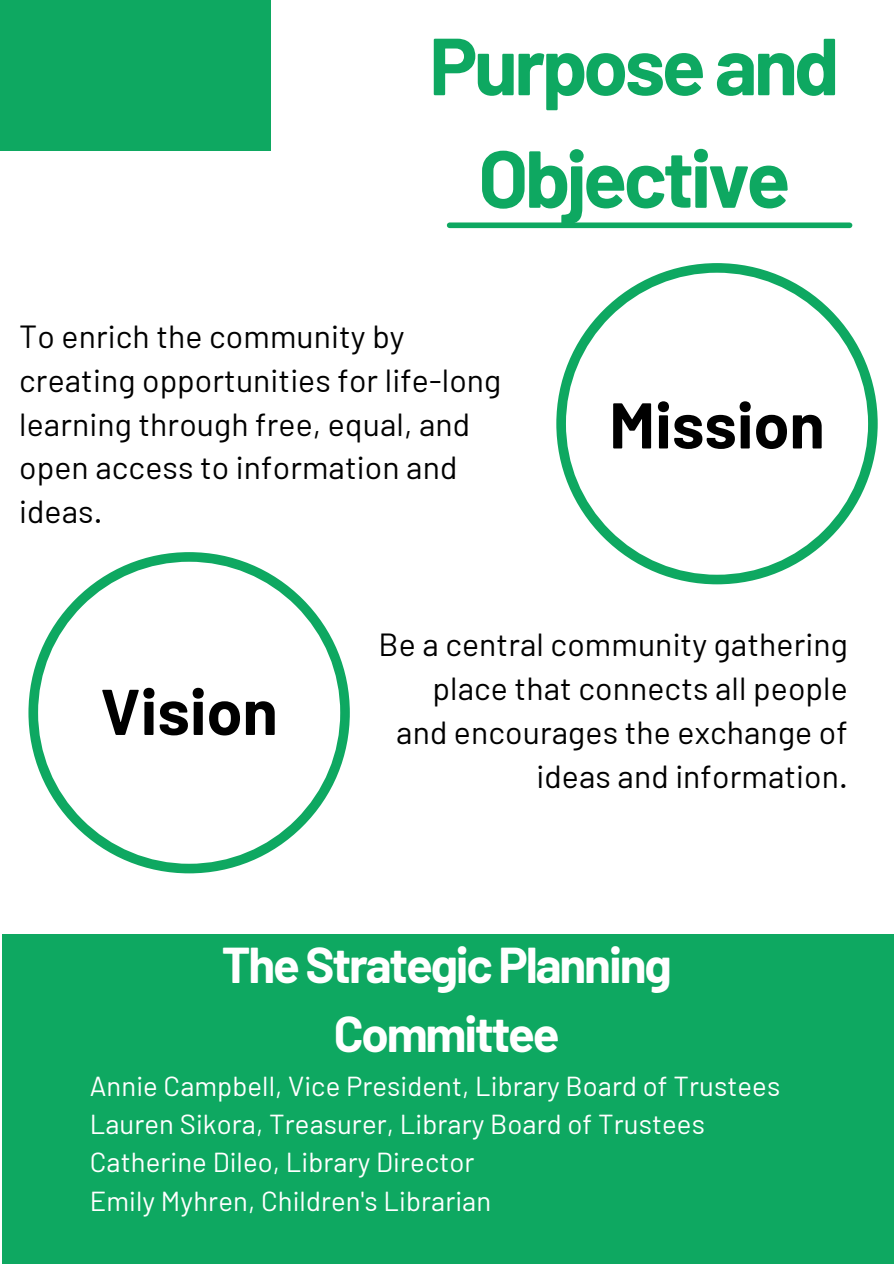
<style>
.page{position:relative;width:894px;height:1264px;background:#fff}
.page>*{position:absolute;margin:0;border:0;box-sizing:border-box;transform-origin:0 0}
.t1{font:700 80.7px/112.5px "Barlow";letter-spacing:-.045em;color:#0ea861;text-align:center}
.t2{font:700 64.5px "Barlow";color:#000}
.t3{font:700 49.2px/68.7px "Barlow";letter-spacing:-.045em;color:#fff;text-align:center}
.t4{font:31.95px/43.8px "Barlow";letter-spacing:.005em;color:#000}
.t5{font:27.45px "Barlow";letter-spacing:.005em;color:#fff}
</style>
<div class="page">
<div style="left:0;top:0;width:270px;height:151px;background:#0ea861"></div>
<div style="left:449px;top:222px;width:400px;height:6px;background:#0ea861"></div>
<svg style="left:556px;top:263px;width:321px;height:321px"></svg>
<svg style="left:28px;top:552px;width:322px;height:321px"></svg>
<div style="left:2px;top:933px;width:891px;height:330px;background:#0ea861"></div>
<h1 class="t1" style="left:429px;top:7px;width:411px">Purpose and<br>Objective</h1>
<h2 class="t4" style="left:19px;top:313px;width:483px">To enrich the community by creating opportunities for life-long learning through free, equal, and open access to information and ideas.</h2>
<h2 class="t2" style="left:609px;top:384px;width:217px">Mission</h2>
<h4 class="t2" style="left:100px;top:670px;width:179px">Vision</h4>
<h4 class="t4" style="left:378px;top:621px;width:470px;text-align:right">Be a central community gathering place that connects all people and encourages the exchange of ideas and information.</h4>
<h3 class="t3" style="left:222px;top:928px;width:451px">The Strategic Planning<br>Committee</h3>
<p class="t5" style="left:90px;top:1068px;width:691px">Annie Campbell, Vice President, Library Board of Trustees</p>
<p class="t5" style="left:90px;top:1106px;width:616px">Lauren Sikora, Treasurer, Library Board of Trustees</p>
<p class="t5" style="left:90px;top:1144px;width:386px">Catherine Dileo, Library Director</p>
<p class="t5" style="left:90px;top:1183px;width:403px">Emily Myhren, Children's Librarian</p>
</div>
